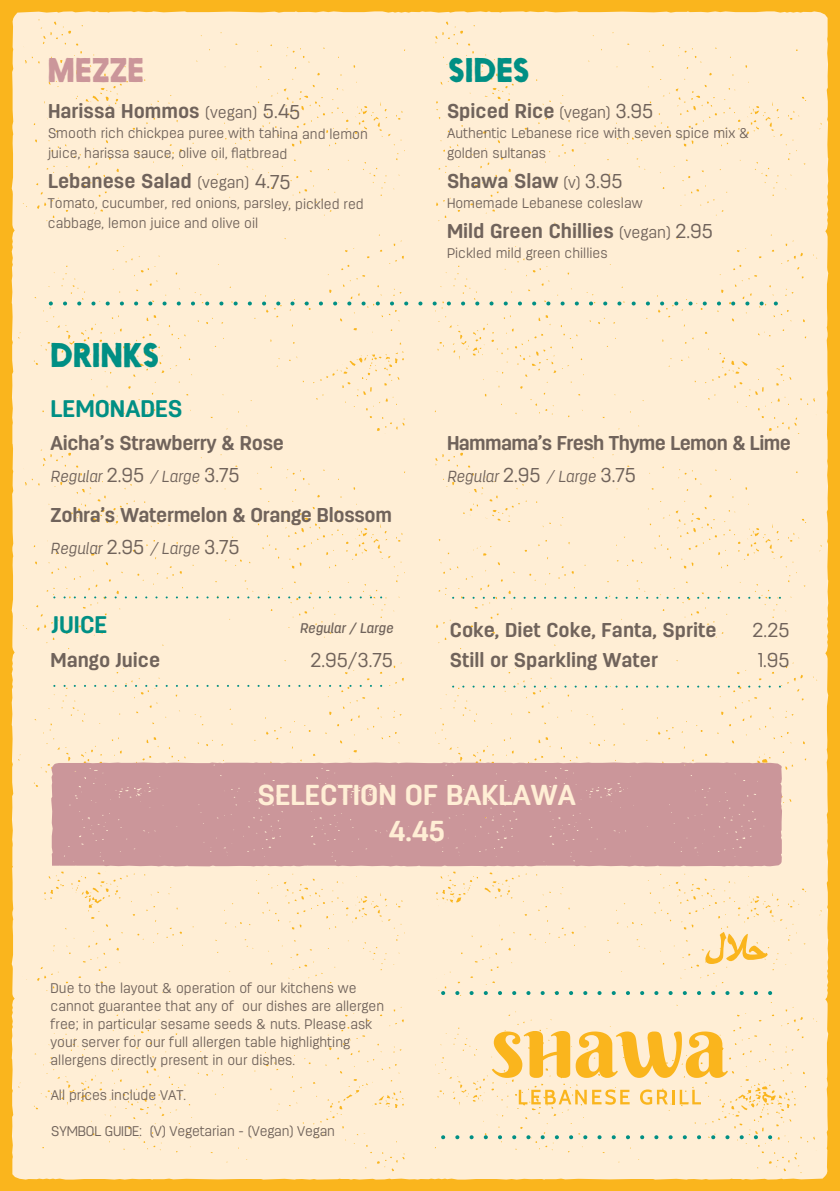
<style>
.page{position:relative;width:840px;height:1191px;background:#fff}
.page>*{position:absolute;margin:0;border:0;box-sizing:border-box;transform-origin:0 0}
.t1{font:900 32px "Nanami HM Solid";letter-spacing:.015em;color:#008f84}
.t2{font:900 32px "Nanami HM Solid";letter-spacing:.01em;color:#cb969a}
.t3{font:700 28.8px/36px "Antartida Rounded";color:#ffeed5;text-align:center}
.t4{font:700 24px "Antartida Rounded";color:#008f84}
.t5{font:700 20px/30px "Antartida Rounded";color:#70635b}
.t6{font:700 20px "Antartida Rounded";letter-spacing:-.03em;color:#70635b}
.t7{font:300 20px "Antartida Rounded";color:#70635b}
.t8{font:italic 300 16px "Antartida Rounded";color:#70635b}
.t9{font:300 14px/18px "Antartida Rounded";color:#70635b}
.t10{font:italic 500 14px "Antartida Rounded";color:#70635b}
.s1{font-weight:300;font-size:16px}
.s2{font-weight:300}
.s3{font-style:normal;font-size:20px}
</style>
<div class="page">
<div style="left:0;top:0;width:839px;height:1191px;background:#fab51d"></div>
<div style="left:12px;top:11px;width:815px;height:1168px;background:#ffeed5"></div>
<div style="left:437px;top:67px;width:101px;height:74px;background:#ffeed5"></div>
<div style="left:36px;top:489px;width:101px;height:74px;background:#ffeed5"></div>
<div style="left:719px;top:737px;width:101px;height:74px;background:#ffeed5"></div>
<div style="left:43px;top:72px;width:101px;height:74px;background:#ffeed5"></div>
<div style="left:425px;top:486px;width:101px;height:74px;background:#ffeed5"></div>
<svg style="left:329px;top:743px;width:74px;height:19px"></svg>
<div style="left:427px;top:888px;width:74px;height:93px;background:#ffeed5"></div>
<div style="left:17px;top:888px;width:74px;height:93px;background:#ffeed5"></div>
<svg style="left:443px;top:991px;width:333px;height:4px"></svg>
<svg style="left:341px;top:1031px;width:435px;height:122px;background:#fce5ba"></svg>
<div style="left:51px;top:299px;width:772px;height:83px;background:#ffeed5"></div>
<svg style="left:54px;top:685px;width:334px;height:2px"></svg>
<svg style="left:54px;top:596px;width:334px;height:2px"></svg>
<svg style="left:453px;top:597px;width:333px;height:2px"></svg>
<svg style="left:453px;top:685px;width:333px;height:2px"></svg>
<svg style="left:705px;top:932px;width:62px;height:32px"></svg>
<div style="left:51px;top:762px;width:730px;height:104px;background:#cb969a"></div>
<h1 class="t2" style="left:48px;top:51px;width:97px">MEZZE</h1>
<h3 class="t5" style="left:48px;top:96px;width:254px">Harissa Hommos <span class="s1">(vegan)</span> <span class="s2">5.45</span></h3>
<p class="t9" style="left:48px;top:124px;width:321px;line-height:20px">Smooth rich chickpea puree with tahina and lemon juice, harissa sauce, olive oil, flatbread</p>
<h3 class="t5" style="left:48px;top:167px;width:244px">Lebanese Salad <span class="s1">(vegan)</span> <span class="s2">4.75</span></h3>
<p class="t9" style="left:48px;top:194px;width:317px;line-height:20px">Tomato, cucumber, red onions, parsley, pickled red cabbage, lemon juice and olive oil</p>
<h1 class="t1" style="left:51px;top:336px;width:110px">DRINKS</h1>
<h3 class="t4" style="left:51px;top:395px;width:133px">LEMONADES</h3>
<h3 class="t5" style="left:51px;top:428px;width:235px">Aicha’s Strawberry &amp; Rose</h3>
<p class="t8" style="left:51px;top:467px;width:190px">Regular <span class="s3">2.95</span> / Large <span class="s3">3.75</span></p>
<h3 class="t5" style="left:51px;top:500px;width:343px">Zohra’s Watermelon &amp; Orange Blossom</h3>
<p class="t8" style="left:51px;top:539px;width:190px">Regular <span class="s3">2.95</span> / Large <span class="s3">3.75</span></p>
<h1 class="t1" style="left:448px;top:51px;width:82px">SIDES</h1>
<h3 class="t5" style="left:447px;top:96px;width:208px">Spiced Rice <span class="s1">(vegan)</span> <span class="s2">3.95</span></h3>
<p class="t9" style="left:447px;top:123px;width:303px;line-height:20px">Authentic Lebanese rice with seven spice mix &amp; golden sultanas</p>
<h3 class="t5" style="left:447px;top:166px;width:177px">Shawa Slaw <span class="s1">(v)</span> <span class="s2">3.95</span></h3>
<p class="t9" style="left:447px;top:194px;width:197px">Homemade Lebanese coleslaw</p>
<h3 class="t5" style="left:447px;top:216px;width:267px">Mild Green Chillies <span class="s1">(vegan)</span> <span class="s2">2.95</span></h3>
<p class="t9" style="left:447px;top:244px;width:162px">Pickled mild green chillies</p>
<h3 class="t6" style="left:447px;top:432px;width:345px">Hammama’s Fresh Thyme Lemon &amp; Lime</h3>
<p class="t8" style="left:447px;top:467px;width:190px">Regular <span class="s3">2.95</span> / Large <span class="s3">3.75</span></p>
<h3 class="t4" style="left:52px;top:611px;width:57px">JUICE</h3>
<h3 class="t5" style="left:51px;top:646px;width:111px">Mango Juice</h3>
<h3 class="t5" style="left:449px;top:615px;width:268px">Coke, Diet Coke, Fanta, Sprite<br>Still or Sparkling Water</h3>
<p class="t10" style="left:299px;top:620px;width:95px">Regular / Large</p>
<h3 class="t7" style="left:751px;top:619px;width:39px">2.25</h3>
<h3 class="t7" style="left:310px;top:649px;width:84px">2.95/3.75</h3>
<h3 class="t7" style="left:757px;top:649px;width:33px">1.95</h3>
<h2 class="t3" style="left:257px;top:777px;width:319px">SELECTION OF BAKLAWA<br>4.45</h2>
<p class="t9" style="left:51px;top:979px;width:335px">Due to the layout &amp; operation of our kitchens we cannot guarantee that any of our dishes are allergen free; in particular sesame seeds &amp; nuts. Please ask your server for our full allergen table highlighting allergens directly present in our dishes.</p>
<p class="t9" style="left:51px;top:1086px;width:137px">All prices include VAT.</p>
<p class="t9" style="left:51px;top:1122px;width:285px">SYMBOL GUIDE: (V) Vegetarian - (Vegan) Vegan</p>
</div>
